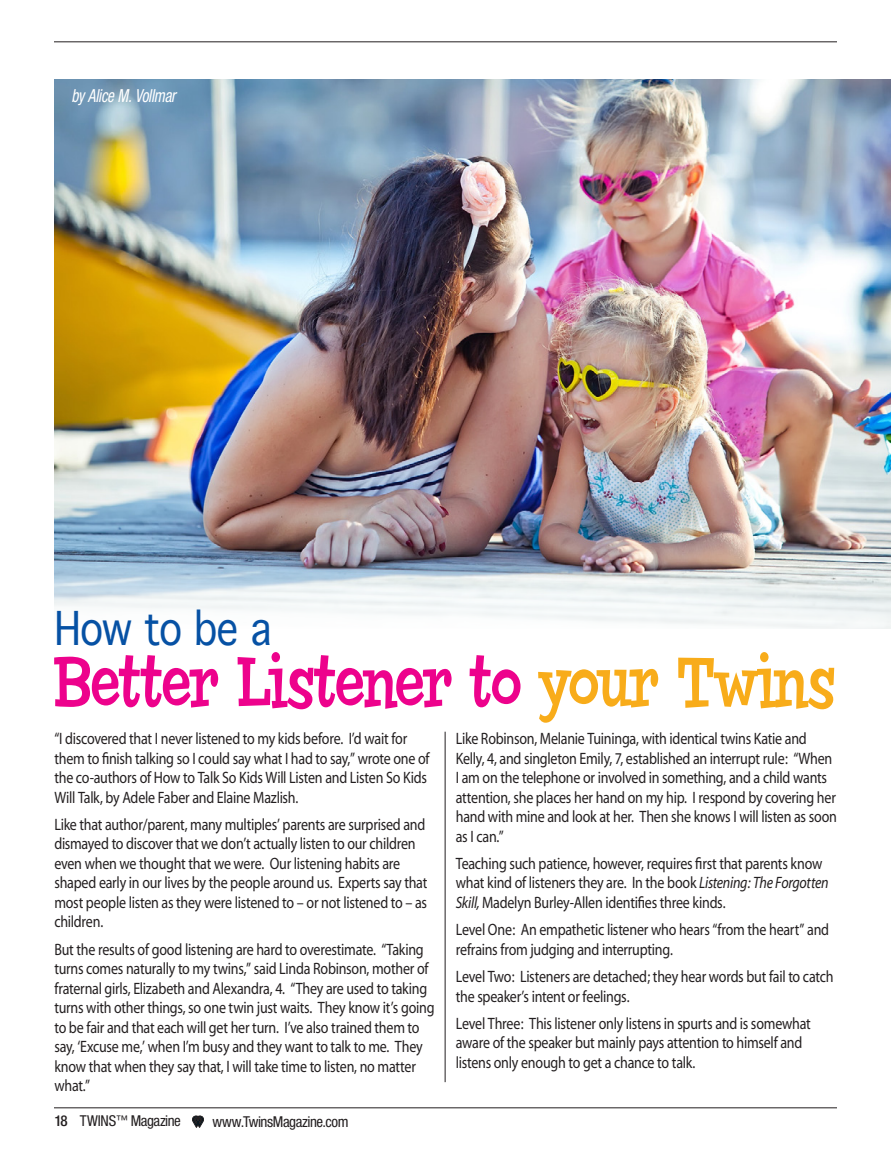
<style>
.page{position:relative;width:891px;height:1161px;background:#fff}
.page>*{position:absolute;margin:0;border:0;box-sizing:border-box;transform-origin:0 0}
.t1{font:70.5px "Chowderhead";color:#ed028c;scale:.85 1}
.t2{font:45px "Thonburi";letter-spacing:-.025em;color:#0651a4;scale:.85 1}
.t3{font:italic condensed 18px "Helvetica Neue";letter-spacing:-.02em;color:#fff;scale:.85 1}
.t4{font:16.5px/19.5px "Myriad";letter-spacing:-.02em;color:#231f20;scale:.85 1}
.t5{font:condensed 15px "Helvetica Neue";letter-spacing:-.03em;color:#231f20}
.s1{color:#f8ac1a}
.s2{font-weight:500}
.s3{font-size:12px}
.s4{font-style:italic}
</style>
<div class="page">
<svg style="left:192px;top:1116px;width:12px;height:11px"></svg>
<hr style="left:54px;top:1107px;width:783px;height:1px;background:#231f20">
<hr style="left:54px;top:41px;width:783px;height:1px;background:#231f20">
<hr style="left:445px;top:732px;width:1px;height:350px;background:#231f20">
<img style="left:54px;top:80px;width:837px;height:549px">
<p class="t3" style="left:72px;top:85px;width:124px">by Alice M. Vollmar</p>
<h2 class="t2" style="left:55px;top:591px;width:257px">How to be a</h2>
<h1 class="t1" style="left:53px;top:642px;width:922px">Better Listener to <span class="s1">your Twins</span></h1>
<p class="t4" style="left:54px;top:730px;width:443px">“I discovered that I never listened to my kids before. I’d wait for them to finish talking so I could say what I had to say,” wrote one of the co-authors of How to Talk So Kids Will Listen and Listen So Kids Will Talk, by Adele Faber and Elaine Mazlish.</p>
<p class="t4" style="left:54px;top:815px;width:440px">Like that author/parent, many multiples’ parents are surprised and dismayed to discover that we don’t actually listen to our children even when we thought that we were. Our listening habits are shaped early in our lives by the people around us. Experts say that most people listen as they were listened to – or not listened to – as children.</p>
<p class="t4" style="left:54px;top:940px;width:449px">But the results of good listening are hard to overestimate. “Taking turns comes naturally to my twins,” said Linda Robinson, mother of fraternal girls, Elizabeth and Alexandra, 4. “They are used to taking turns with other things, so one twin just waits. They know it’s going to be fair and that each will get her turn. I’ve also trained them to say, ‘Excuse me,’ when I’m busy and they want to talk to me. They know that when they say that, I will take time to listen, no matter what.”</p>
<p class="t5" style="left:54px;top:1112px;width:128px"><span class="s2">18</span> TWINS<span class="s3">™</span> Magazine</p>
<p class="t5" style="left:213px;top:1113px;width:138px">www.TwinsMagazine.com</p>
<p class="t4" style="left:456px;top:730px;width:450px">Like Robinson, Melanie Tuininga, with identical twins Katie and Kelly, 4, and singleton Emily, 7, established an interrupt rule: “When I am on the telephone or involved in something, and a child wants attention, she places her hand on my hip. I respond by covering her hand with mine and look at her. Then she knows I will listen as soon as I can.”</p>
<p class="t4" style="left:456px;top:854px;width:440px">Teaching such patience, however, requires first that parents know what kind of listeners they are. In the book <span class="s4">Listening: The Forgotten<br>Skill,</span> Madelyn Burley-Allen identifies three kinds.</p>
<p class="t4" style="left:456px;top:921px;width:441px">Level One: An empathetic listener who hears “from the heart” and refrains from judging and interrupting.</p>
<p class="t4" style="left:456px;top:968px;width:446px">Level Two: Listeners are detached; they hear words but fail to catch the speaker’s intent or feelings.</p>
<p class="t4" style="left:456px;top:1014px;width:419px">Level Three: This listener only listens in spurts and is somewhat aware of the speaker but mainly pays attention to himself and listens only enough to get a chance to talk.</p>
</div>
